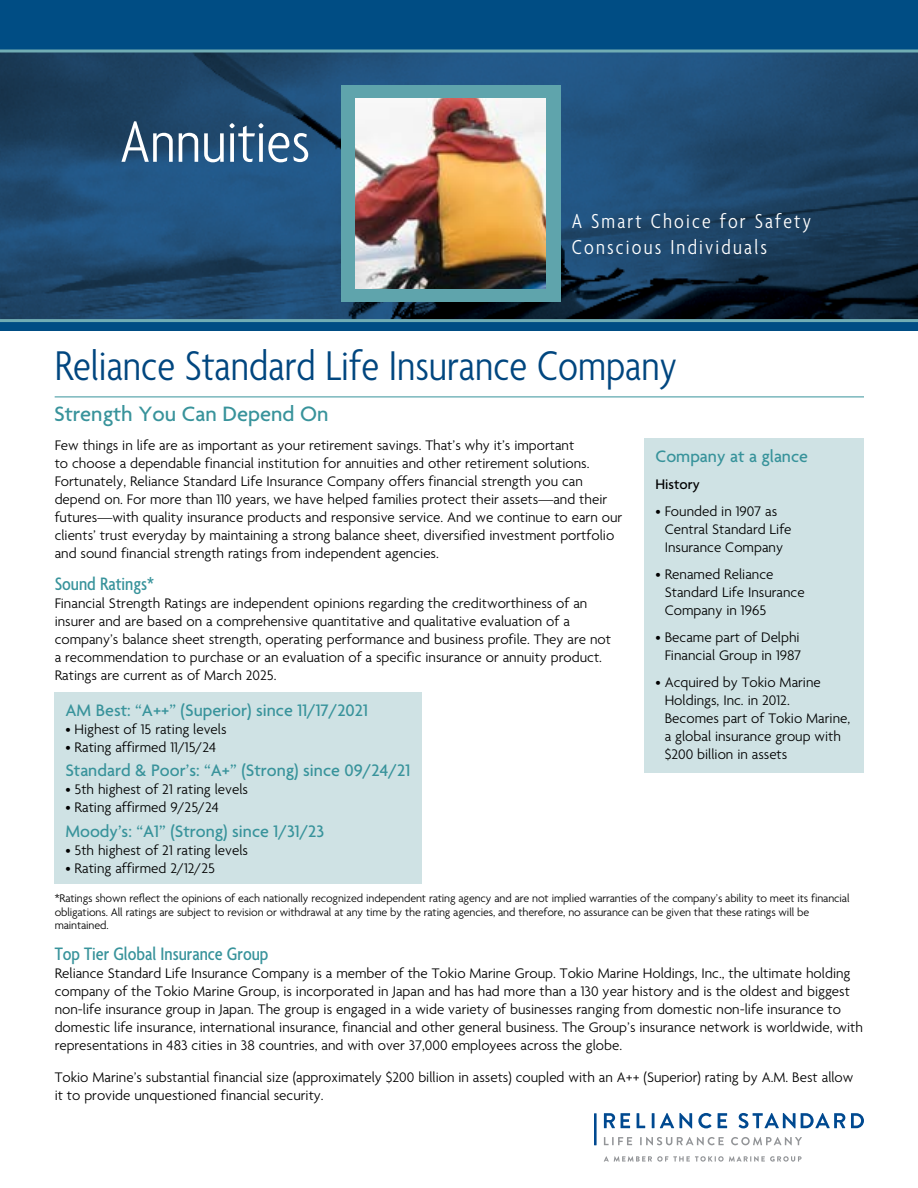
<style>
.page{position:relative;width:918px;height:1188px;background:#fff}
.page>*{position:absolute;margin:0;border:0;box-sizing:border-box;transform-origin:0 0}
.t1{font:300 condensed 62.85px "Agenda";color:#fff}
.t2{font:300 condensed 45px "Agenda";color:#00467f}
.t3{font:500 22.5px "Agenda";color:#38939b}
.t4{font:300 condensed 21.9px/26.2px "Agenda";letter-spacing:.1em;color:#fff}
.t5{font:500 condensed 19.5px "Agenda";color:#38939b}
.t6{font:500 18px "Agenda";color:#38939b}
.t7{font:300 15px/18px "Agenda";color:#000}
.t8{font:500 15px "Agenda";color:#000}
.t9{font:300 12px/13.5px "Agenda";letter-spacing:-.01em;color:#000}
</style>
<div class="page">
<div style="left:0;top:0;width:918px;height:330px;background:#004d84"></div>
<hr style="left:55px;top:397px;width:809px;height:1px;background:#38939b">
<div style="left:645px;top:438px;width:219px;height:334px;background:#cfe2e4"></div>
<img style="left:0;top:52px;width:918px;height:267px">
<div style="left:341px;top:85px;width:219px;height:216px;background:#5fa4ac"></div>
<img style="left:356px;top:98px;width:190px;height:190px">
<hr style="left:0;top:50px;width:918px;height:2px;background:#71adb4">
<hr style="left:0;top:319px;width:918px;height:3px;background:#71adb4">
<svg style="left:604px;top:1137px;width:198px;height:8px"></svg>
<svg style="left:739px;top:1113px;width:125px;height:15px"></svg>
<svg style="left:604px;top:1113px;width:123px;height:15px"></svg>
<hr style="left:594px;top:1113px;width:3px;height:32px;background:#004990">
<svg style="left:604px;top:1156px;width:198px;height:6px"></svg>
<div style="left:55px;top:692px;width:367px;height:192px;background:#cfe2e4"></div>
<h1 class="t1" style="left:120px;top:108px;width:191px">Annuities</h1>
<h3 class="t4" style="left:572px;top:209px;width:241px">A Smart Choice for Safety<br>Conscious Individuals</h3>
<h2 class="t2" style="left:55px;top:342px;width:624px">Reliance Standard Life Insurance Company</h2>
<h3 class="t3" style="left:54px;top:401px;width:276px">Strength You Can Depend On</h3>
<p class="t7" style="left:55px;top:437px;width:569px">Few things in life are as important as your retirement savings. That’s why it’s important<br>to choose a dependable financial institution for annuities and other retirement solutions.<br>Fortunately, Reliance Standard Life Insurance Company offers financial strength you can depend on. For more than 110 years, we have helped families protect their assets—and their futures—with quality insurance products and responsive service. And we continue to earn our clients’ trust everyday by maintaining a strong balance sheet, diversified investment portfolio and sound financial strength ratings from independent agencies.</p>
<h3 class="t5" style="left:55px;top:573px;width:101px">Sound Ratings*</h3>
<p class="t7" style="left:55px;top:595px;width:558px">Financial Strength Ratings are independent opinions regarding the creditworthiness of an insurer and are based on a comprehensive quantitative and qualitative evaluation of a company’s balance sheet strength, operating performance and business profile. They are not a recommendation to purchase or an evaluation of a specific insurance or annuity product.<br>Ratings are current as of March 2025.</p>
<p class="t6" style="left:65px;top:700px;width:304px">AM Best: “A++” (Superior) since 11/17/2021</p>
<p class="t7" style="left:65px;top:721px;width:163px">• Highest of 15 rating levels</p>
<p class="t7" style="left:65px;top:739px;width:152px">• Rating affirmed 11/15/24</p>
<p class="t6" style="left:65px;top:761px;width:346px">Standard &amp; Poor’s: “A+” (Strong) since 09/24/21</p>
<p class="t7" style="left:65px;top:781px;width:184px">• 5th highest of 21 rating levels</p>
<p class="t7" style="left:65px;top:799px;width:155px">• Rating affirmed 9/25/24</p>
<p class="t6" style="left:65px;top:822px;width:261px">Moody’s: “A1” (Strong) since 1/31/23</p>
<p class="t7" style="left:65px;top:842px;width:184px">• 5th highest of 21 rating levels</p>
<p class="t7" style="left:65px;top:860px;width:151px">• Rating affirmed 2/12/25</p>
<p class="t6" style="left:656px;top:446px;width:154px">Company at a glance</p>
<p class="t8" style="left:656px;top:476px;width:46px">History</p>
<p class="t7" style="left:665px;top:503px;width:128px;text-indent:-9px">• Founded in 1907 as<br>Central Standard Life<br>Insurance Company</p>
<p class="t7" style="left:665px;top:566px;width:141px;text-indent:-9px">• Renamed Reliance<br>Standard Life Insurance<br>Company in 1965</p>
<p class="t7" style="left:656px;top:629px;width:147px;text-align:right">• Became part of Delphi<br>Financial Group in 1987</p>
<p class="t7" style="left:665px;top:674px;width:187px;text-indent:-9px">• Acquired by Tokio Marine<br>Holdings, Inc. in 2012.<br>Becomes part of Tokio Marine, a global insurance group with $200 billion in assets</p>
<p class="t9" style="left:55px;top:892px;width:796px">*Ratings shown reflect the opinions of each nationally recognized independent rating agency and are not implied warranties of the company’s ability to meet its financial obligations. All ratings are subject to revision or withdrawal at any time by the rating agencies, and therefore, no assurance can be given that these ratings will be maintained.</p>
<h3 class="t5" style="left:55px;top:944px;width:215px">Top Tier Global Insurance Group</h3>
<p class="t7" style="left:55px;top:966px;width:810px">Reliance Standard Life Insurance Company is a member of the Tokio Marine Group. Tokio Marine Holdings, Inc., the ultimate holding company of the Tokio Marine Group, is incorporated in Japan and has had more than a 130 year history and is the oldest and biggest non-life insurance group in Japan. The group is engaged in a wide variety of businesses ranging from domestic non-life insurance to domestic life insurance, international insurance, financial and other general business. The Group’s insurance network is worldwide, with representations in 483 cities in 38 countries, and with over 37,000 employees across the globe.</p>
<p class="t7" style="left:55px;top:1069px;width:800px">Tokio Marine’s substantial financial size (approximately $200 billion in assets) coupled with an A++ (Superior) rating by A.M. Best allow it to provide unquestioned financial security.</p>
</div>
